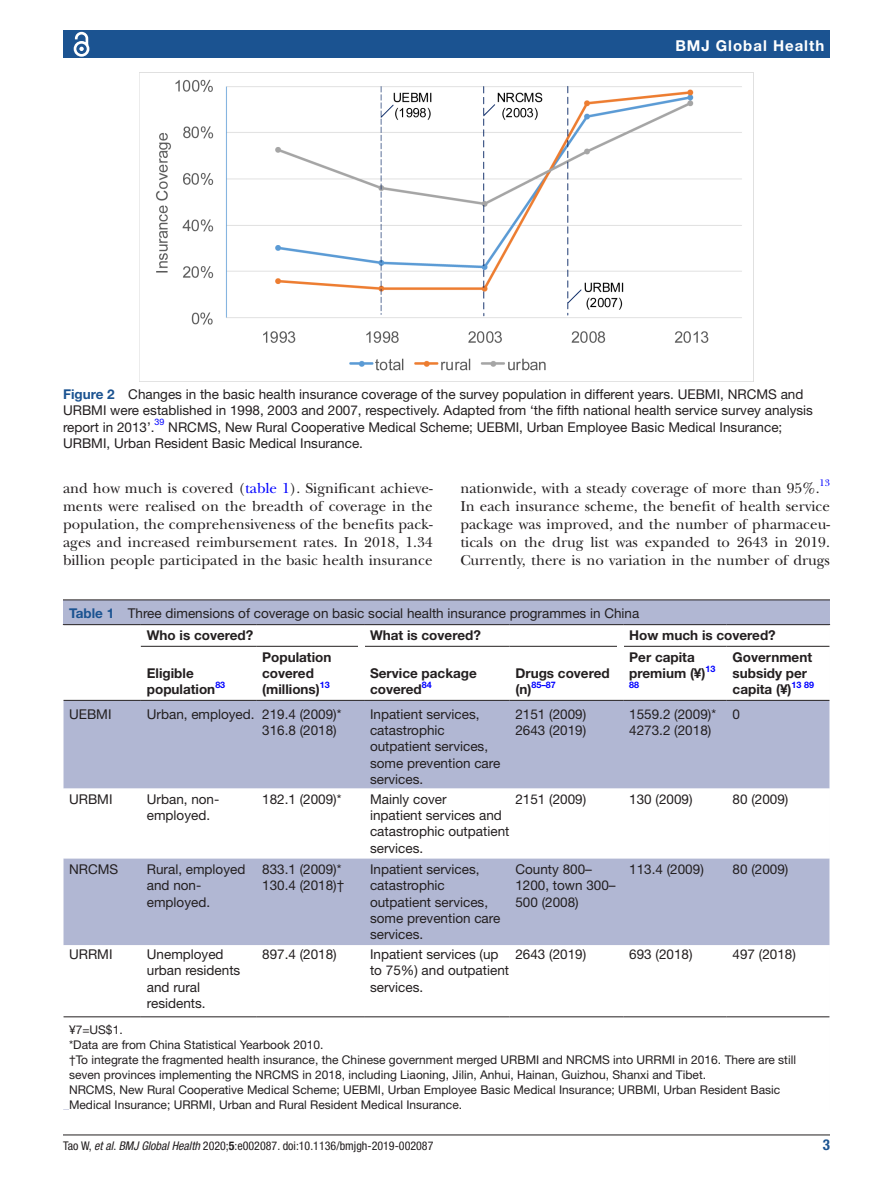
<style>
.page{position:relative;width:893px;height:1191px;background:#fff}
.page>*{position:absolute;margin:0;border:0;box-sizing:border-box;transform-origin:0 0}
.t1{font:15px/18px "New Baskerville";color:#231f20;text-align:justify}
.t2{font:700 15px "Helvetica Neue LT Std";letter-spacing:.065em;color:#fff}
.t3{font:700 condensed 15px "Helvetica Neue LT Std";color:#1b5391}
.t4{font:13.5px/16.2px "Helvetica Neue LT Std";color:#231f20}
.t5{font:700 13.5px/16.2px "Helvetica Neue LT Std";color:#231f20}
.t6{font:12px/15px "Helvetica Neue LT Std";color:#231f20}
.t7{font:condensed 12px "Helvetica Neue LT Std";color:#231f20}
.t8{font:9.9px "New Baskerville";color:#00f}
.t9{font:700 9px "Helvetica Neue LT Std";color:#00f}
.s1{font-weight:700;color:#1b5391}
.s2{color:#00f}
.s3{font-weight:700}
.s4{font-size:13.5px;color:#231f20}
.s5{font-style:italic}
</style>
<div class="page">
<hr style="left:63px;top:1134px;width:767px;height:1px;background:#231f20">
<div style="left:63px;top:31px;width:767px;height:27px;background:#1b5391"></div>
<svg style="left:73px;top:31px;width:17px;height:26px"></svg>
<img style="left:155px;top:79px;width:587px;height:292px">
<div style="left:63px;top:600px;width:767px;height:509px;background:#b1b7d3"></div>
<hr style="left:63px;top:599px;width:767px;height:1px;background:#231f20">
<svg style="left:64px;top:625px;width:766px;height:484px;fill:#fff"></svg>
<hr style="left:63px;top:700px;width:78px;height:1px;background:#231f20">
<hr style="left:63px;top:624px;width:78px;height:1px;background:#231f20">
<hr style="left:141px;top:624px;width:115px;height:1px;background:#231f20">
<hr style="left:256px;top:624px;width:108px;height:1px;background:#231f20">
<hr style="left:364px;top:624px;width:145px;height:1px;background:#231f20">
<hr style="left:509px;top:624px;width:114px;height:1px;background:#231f20">
<hr style="left:623px;top:624px;width:104px;height:1px;background:#231f20">
<hr style="left:727px;top:624px;width:103px;height:1px;background:#231f20">
<hr style="left:141px;top:646px;width:115px;height:1px;background:#231f20">
<hr style="left:141px;top:700px;width:115px;height:1px;background:#231f20">
<hr style="left:256px;top:646px;width:108px;height:1px;background:#231f20">
<hr style="left:256px;top:700px;width:108px;height:1px;background:#231f20">
<hr style="left:364px;top:646px;width:145px;height:1px;background:#231f20">
<hr style="left:364px;top:700px;width:145px;height:1px;background:#231f20">
<hr style="left:509px;top:646px;width:114px;height:1px;background:#231f20">
<hr style="left:509px;top:700px;width:114px;height:1px;background:#231f20">
<hr style="left:623px;top:646px;width:104px;height:1px;background:#231f20">
<hr style="left:623px;top:700px;width:104px;height:1px;background:#231f20">
<hr style="left:727px;top:646px;width:103px;height:1px;background:#231f20">
<hr style="left:727px;top:700px;width:103px;height:1px;background:#231f20">
<hr style="left:141px;top:1016px;width:115px;height:1px;background:#231f20">
<hr style="left:256px;top:1016px;width:108px;height:1px;background:#231f20">
<hr style="left:364px;top:1016px;width:145px;height:1px;background:#231f20">
<hr style="left:509px;top:1016px;width:114px;height:1px;background:#231f20">
<hr style="left:623px;top:1016px;width:104px;height:1px;background:#231f20">
<hr style="left:63px;top:1016px;width:78px;height:1px;background:#231f20">
<hr style="left:727px;top:1016px;width:103px;height:1px;background:#231f20">
<svg style="left:63px;top:625px;width:1px;height:21px"></svg>
<hr style="left:63px;top:646px;width:1px;height:54px;background:#fff">
<hr style="left:63px;top:700px;width:1px;height:88px;background:#fff">
<hr style="left:63px;top:788px;width:1px;height:70px;background:#fff">
<hr style="left:63px;top:858px;width:1px;height:87px;background:#fff">
<hr style="left:63px;top:945px;width:1px;height:71px;background:#fff">
<hr style="left:63px;top:1016px;width:1px;height:93px;background:#fff">
<hr style="left:69px;top:1033px;width:761px;height:2px;background:#fff">
<hr style="left:69px;top:1048px;width:761px;height:2px;background:#fff">
<hr style="left:69px;top:1078px;width:761px;height:2px;background:#fff">
<hr style="left:69px;top:1108px;width:761px;height:2px;background:#fff">
<svg style="left:358px;top:644px;width:6px;height:4px"></svg>
<svg style="left:617px;top:644px;width:6px;height:4px"></svg>
<p class="t2" style="left:675px;top:36px;width:150px">BMJ Global Health</p>
<p class="t4" style="left:63px;top:386px;width:751px"><span class="s1">Figure 2</span> Changes in the basic health insurance coverage of the survey population in different years. UEBMI, NRCMS and URBMI were established in 1998, 2003 and 2007, respectively. Adapted from ‘the fifth national health service survey analysis report in 2013’.<sup>39</sup> NRCMS, New Rural Cooperative Medical Scheme; UEBMI, Urban Employee Basic Medical Insurance; URBMI, Urban Resident Basic Medical Insurance.</p>
<p class="t1" style="left:63px;top:479px;width:371px">and how much is covered (<span class="s2">table 1</span>). Significant achieve&shy;ments were realised on the breadth of coverage in the population, the comprehensiveness of the benefits pack&shy;ages and increased reimbursement rates. In 2018, 1.34 billion people participated in the basic health insurance</p>
<p class="t1" style="left:460px;top:479px;width:361px">nationwide, with a steady coverage of more than 95%.</p>
<p class="t8" style="left:820px;top:477px;width:12px">13</p>
<p class="t1" style="left:460px;top:497px;width:371px">In each insurance scheme, the benefit of health service package was improved, and the number of pharmaceu&shy;ticals on the drug list was expanded to 2643 in 2019.<br>Currently, there is no variation in the number of drugs</p>
<p class="t4" style="left:147px;top:602px;width:494px;line-height:22px;text-indent:-78px"><span class="s1">Table 1</span> Three dimensions of coverage on basic social health insurance programmes in China<br><span class="s3">Who is covered?</span></p>
<p class="t5" style="left:370px;top:627px;width:112px">What is covered?</p>
<p class="t5" style="left:629px;top:627px;width:148px">How much is covered?</p>
<p class="t5" style="left:147px;top:665px;width:70px">Eligible population</p>
<p class="t9" style="left:215px;top:679px;width:11px">83</p>
<p class="t5" style="left:262px;top:648px;width:71px">Population covered (millions)<sup>13</sup></p>
<p class="t5" style="left:370px;top:665px;width:108px">Service package covered<sup>84</sup></p>
<p class="t5" style="left:515px;top:665px;width:96px">Drugs covered</p>
<p class="t9" style="left:515px;top:679px;width:42px"><span class="s4">(n)</span>85–87</p>
<p class="t5" style="left:629px;top:648px;width:88px">Per capita premium (¥)<sup>13</sup></p>
<p class="t9" style="left:629px;top:679px;width:11px">88</p>
<p class="t5" style="left:733px;top:648px;width:83px">Government subsidy per capita (¥)<sup>13</sup> <sup>89</sup></p>
<p class="t4" style="left:69px;top:706px;width:44px">UEBMI</p>
<p class="t4" style="left:262px;top:706px;width:81px;text-indent:-115px">Urban, employed. 219.4 (2009)*<br>316.8 (2018)</p>
<p class="t4" style="left:370px;top:706px;width:132px">Inpatient services, catastrophic outpatient services, some prevention care services.</p>
<p class="t4" style="left:515px;top:706px;width:72px">2151 (2009)<br>2643 (2019)</p>
<p class="t4" style="left:629px;top:706px;width:88px">1559.2 (2009)*<br>4273.2 (2018)</p>
<p class="t4" style="left:733px;top:706px;width:9px">0</p>
<p class="t4" style="left:69px;top:791px;width:45px">URBMI</p>
<p class="t4" style="left:147px;top:791px;width:74px">Urban, non&shy;employed.</p>
<p class="t4" style="left:262px;top:791px;width:81px">182.1 (2009)*</p>
<p class="t4" style="left:370px;top:791px;width:141px">Mainly cover<br>inpatient services and catastrophic outpatient services.</p>
<p class="t4" style="left:515px;top:791px;width:72px">2151 (2009)</p>
<p class="t4" style="left:629px;top:791px;width:65px">130 (2009)</p>
<p class="t4" style="left:733px;top:791px;width:57px">80 (2009)</p>
<p class="t4" style="left:69px;top:861px;width:51px">NRCMS</p>
<p class="t4" style="left:147px;top:861px;width:100px">Rural, employed and non&shy;employed.</p>
<p class="t4" style="left:262px;top:861px;width:84px">833.1 (2009)*<br>130.4 (2018)†</p>
<p class="t4" style="left:370px;top:861px;width:132px">Inpatient services, catastrophic outpatient services, some prevention care services.</p>
<p class="t4" style="left:515px;top:861px;width:102px">County 800–<br>1200, town 300–<br>500 (2008)</p>
<p class="t4" style="left:629px;top:861px;width:76px">113.4 (2009)</p>
<p class="t4" style="left:733px;top:861px;width:57px">80 (2009)</p>
<p class="t4" style="left:69px;top:946px;width:45px">URRMI</p>
<p class="t4" style="left:147px;top:946px;width:95px">Unemployed urban residents and rural residents.</p>
<p class="t4" style="left:262px;top:946px;width:76px">897.4 (2018)</p>
<p class="t4" style="left:370px;top:946px;width:141px">Inpatient services (up to 75%) and outpatient services.</p>
<p class="t4" style="left:515px;top:946px;width:72px">2643 (2019)</p>
<p class="t4" style="left:629px;top:946px;width:65px">693 (2018)</p>
<p class="t4" style="left:733px;top:946px;width:65px">497 (2018)</p>
<p class="t6" style="left:69px;top:1022px;width:728px">¥7=US$1.<br>*Data are from China Statistical Yearbook 2010.<br>†To integrate the fragmented health insurance, the Chinese government merged URBMI and NRCMS into URRMI in 2016. There are still seven provinces implementing the NRCMS in 2018, including Liaoning, Jilin, Anhui, Hainan, Guizhou, Shanxi and Tibet.<br>NRCMS, New Rural Cooperative Medical Scheme; UEBMI, Urban Employee Basic Medical Insurance; URBMI, Urban Resident Basic Medical Insurance; URRMI, Urban and Rural Resident Medical Insurance.</p>
<p class="t7" style="left:63px;top:1138px;width:372px">Tao W, <span class="s5">et al</span>. <span class="s5">BMJ Global Health</span> 2020;<span class="s3">5</span>:e002087. doi:10.1136/bmjgh-2019-002087</p>
<p class="t3" style="left:823px;top:1135px;width:9px">3</p>
</div>
